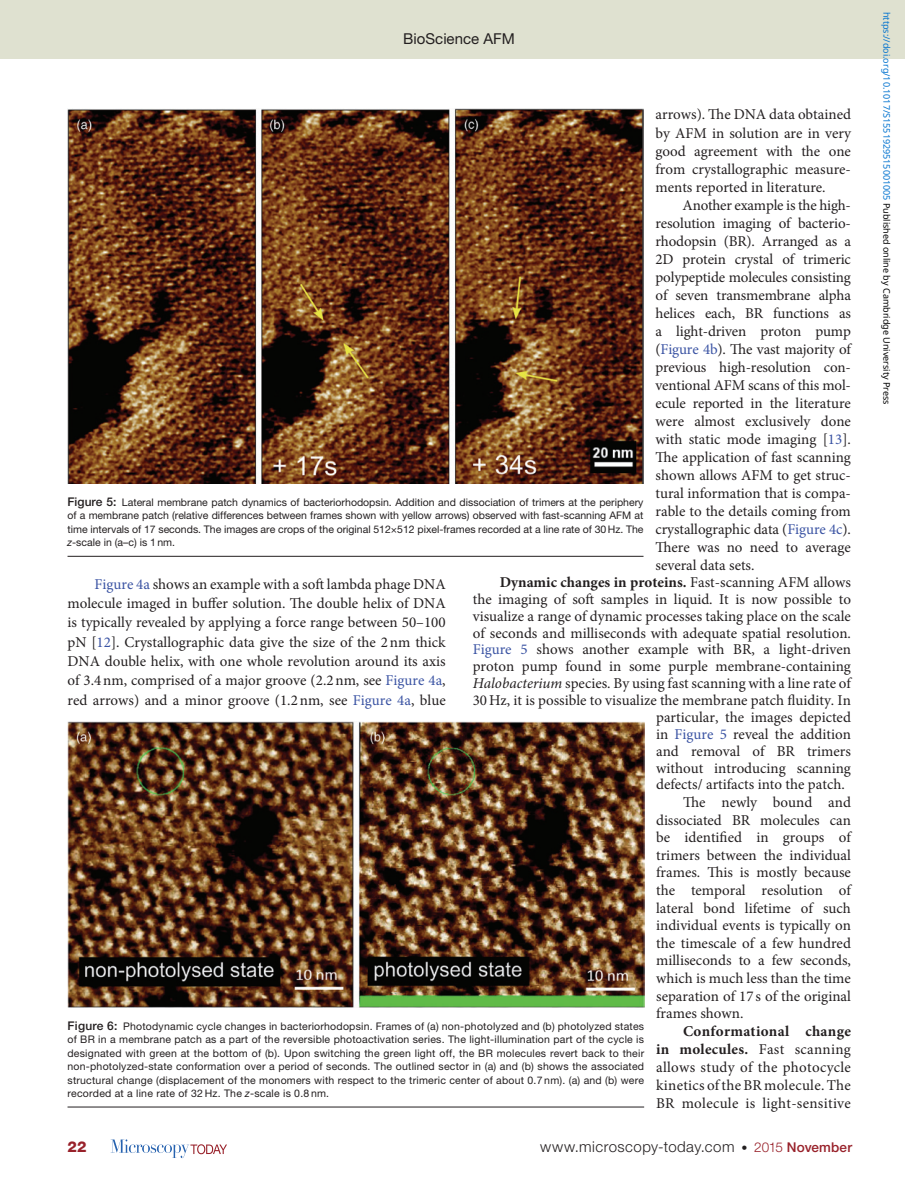
<style>
.page{position:relative;width:905px;height:1188px;background:#fff}
.page>*{position:absolute;margin:0;border:0;box-sizing:border-box;transform-origin:0 0}
.pPara{font:15px/18px "Minion Pro";color:#231f20;text-align:justify}
.pFirstpara{font:15px/18px "Minion Pro";color:#231f20;text-align:justify}
.pFirstpara-2{font:700 15px "Minion Pro";color:#231f20}
.t1{font:300 15px "Helvetica Neue LT Std";letter-spacing:.03em;color:#231f20}
.t2{font:15px "Helvetica Neue LT Std";color:#231f20}
.t3{font:800 15px "Helvetica Neue LT Std";color:#98212a}
.pFigureCaption{font:10.5px/13.5px "Helvetica Neue LT Std";letter-spacing:.02em;color:#231f20;text-align:justify}
.t4{font:9px "Noto Sans";color:#0172cf}
.s1{color:#3a53a3}
.s2{font-weight:400}
.s3{font-style:italic}
.s4{font-weight:700}
.s5{font-weight:500;font-size:12px}
.s6{font-size:12px}
.s7{font-size:13.5px;color:#98212a}
.s8{font-weight:500;font-size:13.5px;color:#98212a}
.s9{color:#000}
</style>
<div class="page">
<div style="left:0;top:0;width:904px;height:58px;background:#dfe1d0"></div>
<svg style="left:111px;top:1139px;width:116px;height:19px"></svg>
<img style="left:68px;top:108px;width:575px;height:376px">
<hr style="left:68px;top:556px;width:575px;height:1px;background:#231f20">
<img style="left:68px;top:722px;width:576px;height:286px">
<hr style="left:68px;top:1107px;width:576px;height:1px;background:#231f20">
<p class="t2" style="left:403px;top:30px;width:113px">BioScience AFM</p>
<p class="pPara" style="left:655px;top:105px;width:197px">arrows). The DNA data obtained by AFM in solution are in very good agreement with the one from crystallographic measure&shy;ments reported in literature.</p>
<p class="pPara" style="left:655px;top:196px;width:197px;text-indent:27px">Another example is the high&shy;resolution imaging of bacterio&shy;rhodopsin (BR). Arranged as a 2D protein crystal of trimeric polypeptide molecules consisting of seven transmembrane alpha helices each, BR functions as a light-driven proton pump (<span class="s1">Figure 4b</span>). The vast majority of previous high-resolution con&shy;ventional AFM scans of this mol&shy;ecule reported in the literature were almost exclusively done with static mode imaging [<span class="s1">13</span>].<br>The application of fast scanning shown allows AFM to get struc&shy;tural information that is compa&shy;rable to the details coming from crystallographic data (<span class="s1">Figure 4c</span>).<br>There was no need to average several data sets.</p>
<p class="pFirstpara-2" style="left:500px;top:572px;width:353px">Dynamic changes in proteins. <span class="s2">Fast-scanning AFM allows</span></p>
<p class="pFirstpara" style="left:472px;top:590px;width:380px">the imaging of soft samples in liquid. It is now possible to</p>
<p class="pFirstpara" style="left:472px;top:607px;width:379px">visualize a range of dynamic processes taking place on the scale</p>
<p class="pFirstpara" style="left:472px;top:624px;width:379px">of seconds and milliseconds with adequate spatial resolution.</p>
<p class="pFirstpara" style="left:472px;top:641px;width:379px"><span class="s1">Figure 5</span> shows another example with BR, a light-driven</p>
<p class="pFirstpara" style="left:472px;top:658px;width:380px">proton pump found in some purple membrane-containing</p>
<p class="pFirstpara" style="left:472px;top:675px;width:380px"><span class="s3">Halobacterium</span> species. By using fast scanning with a line rate of</p>
<p class="pFirstpara" style="left:472px;top:691px;width:379px">30Hz, it is possible to visualize the membrane patch fluidity. In</p>
<p class="pFirstpara" style="left:656px;top:708px;width:196px">particular, the images depicted</p>
<p class="pFirstpara" style="left:656px;top:725px;width:196px">in <span class="s1">Figure 5</span> reveal the addition</p>
<p class="pFirstpara" style="left:656px;top:742px;width:196px">and removal of BR trimers</p>
<p class="pFirstpara" style="left:656px;top:759px;width:196px">without introducing scanning</p>
<p class="pFirstpara" style="left:656px;top:776px;width:190px">defects/ artifacts into the patch.</p>
<p class="pPara" style="left:656px;top:794px;width:196px;line-height:17.5px;text-indent:27px">The newly bound and dissociated BR molecules can be identified in groups of trimers between the individual frames. This is mostly because the temporal resolution of lateral bond lifetime of such individual events is typically on the timescale of a few hundred milliseconds to a few seconds, which is much less than the time separation of 17 s of the original frames shown.</p>
<p class="pFirstpara" style="left:656px;top:1022px;width:196px;text-indent:27px"><span class="s4">Conformational change in molecules.</span> Fast scanning allows study of the photocycle kinetics of the BR molecule. The BR molecule is light-sensitive</p>
<p class="pFigureCaption" style="left:68px;top:495px;width:577px"><span class="s5">Figure 5:</span> Lateral membrane patch dynamics of bacteriorhodopsin. Addition and dissociation of trimers at the periphery of a membrane patch (relative differences between frames shown with yellow arrows) observed with fast-scanning AFM at time intervals of 17 seconds. The images are crops of the original 512×512 pixel-frames recorded at a line rate of 30Hz. The <span class="s3">z</span>-scale in (a–c) is 1nm.</p>
<p class="pPara" style="left:68px;top:574px;width:380px;line-height:19.4px;text-indent:27px"><span class="s1">Figure 4a</span> shows an example with a soft lambda phage DNA molecule imaged in buffer solution. The double helix of DNA is typically revealed by applying a force range between 50–100 pN [<span class="s1">12</span>]. Crystallographic data give the size of the 2nm thick DNA double helix, with one whole revolution around its axis of 3.4nm, comprised of a major groove (2.2nm, see <span class="s1">Figure 4a</span>, red arrows) and a minor groove (1.2nm, see <span class="s1">Figure 4a</span>, blue</p>
<p class="pFigureCaption" style="left:68px;top:1019px;width:578px"><span class="s5">Figure 6:</span> Photodynamic cycle changes in bacteriorhodopsin. Frames of (a) non-photolyzed and (b) photolyzed states of BR in a membrane patch as a part of the reversible photoactivation series. The light-illumination part of the cycle is designated with green at the bottom of (b). Upon switching the green light off, the BR molecules revert back to their non-photolyzed-state conformation over a period of seconds. The outlined sector in (a) and (b) shows the associated structural change (displacement of the monomers with respect to the trimeric center of about 0.7 nm). (a) and (b) were recorded at a line rate of 32 Hz. The <span class="s3">z</span>-scale is 0.8 nm.</p>
<p class="t3" style="left:68px;top:1138px;width:21px">22</p>
<p class="t1" style="left:540px;top:1137px;width:313px">www.microscopy-today.com <span class="s6">•</span> <span class="s7">2015</span> <span class="s8">November</span></p>
<p class="t4" style="left:893px;top:12px;width:394px;rotate:90deg">https://doi.org/10.1017/S1551929515001005 <span class="s9">Published online by Cambridge University Press</span></p>
</div>
